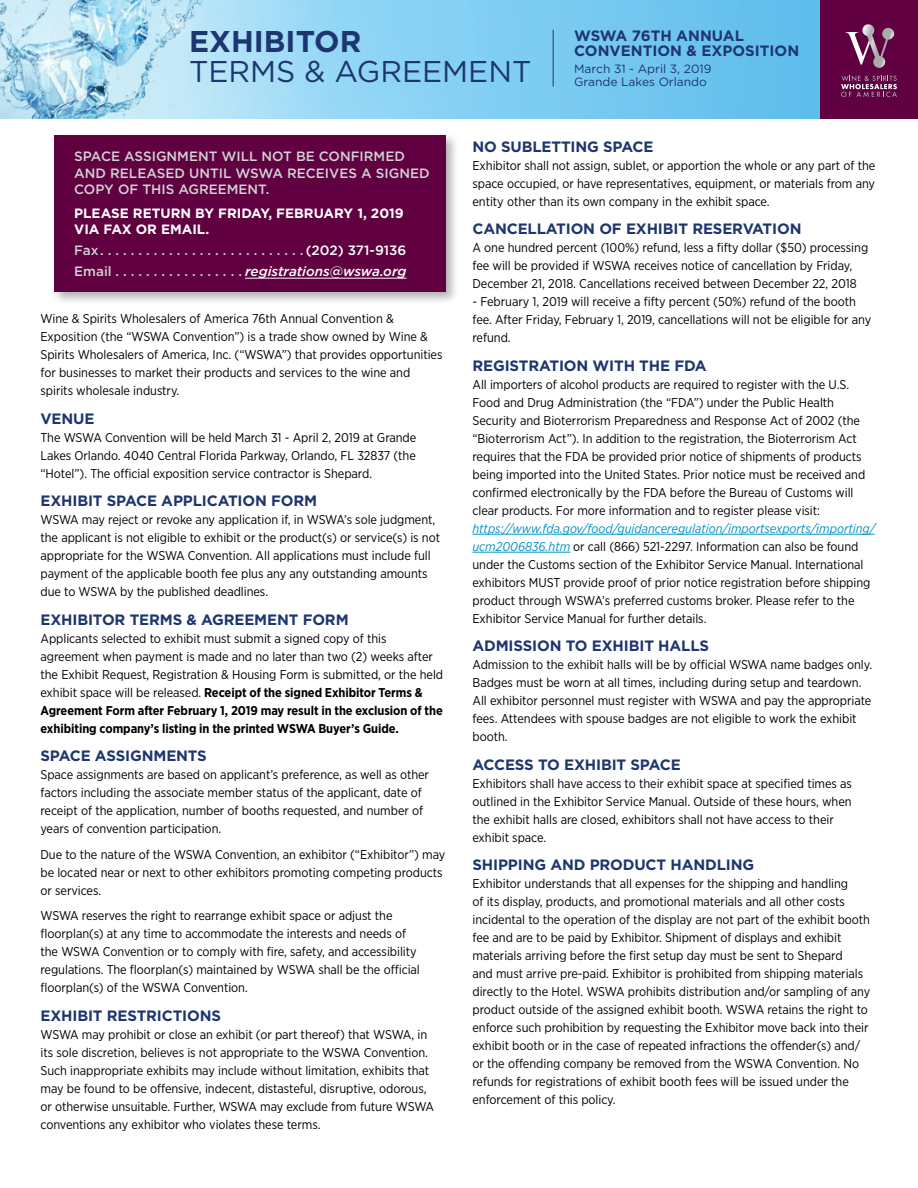
<style>
.page{position:relative;width:918px;height:1188px;background:#fff}
.page>*{position:absolute;margin:0;border:0;box-sizing:border-box;transform-origin:0 0}
.t1{font:30px "Gotham";color:#1e366f}
.t2{font:700 30px "Gotham";color:#1e366f}
.t3{font:700 15px/15px "Gotham";letter-spacing:-.01em;color:#1e366f}
.t4{font:500 13.5px/16.2px "Gotham";color:#d1d3d4}
.t5{font:700 13.5px/16.5px "Gotham";color:#fff}
.t6{font:italic 500 13.5px "Gotham";color:#fff}
.t7{font:500 13.5px "Gotham";color:#fff}
.t8{font:12.75px/18px "Gotham Narrow";letter-spacing:-.005em;color:#000}
.t9{font:12px/13.5px "Gotham";color:#1e366f}
.s1{font-weight:700}
.s2{font-style:italic;color:#0092c8}
</style>
<div class="page">
<img style="left:0;top:0;width:821px;height:118px">
<div style="left:821px;top:0;width:97px;height:118px;background:#600041"></div>
<svg style="left:846px;top:24px;width:48px;height:44px"></svg>
<svg style="left:841px;top:76px;width:56px;height:21px"></svg>
<hr style="left:553px;top:30px;width:1px;height:57px;background:#1e366f">
<hr style="left:472px;top:534px;width:403px;height:1px;background:#0092c8">
<hr style="left:472px;top:552px;width:98px;height:1px;background:#0092c8">
<div style="left:51px;top:132px;width:408px;height:174px;background:#000;opacity:.3"></div>
<div style="left:54px;top:135px;width:392px;height:157px;background:#600041"></div>
<hr style="left:245px;top:278px;width:161px;height:1px;background:#fff">
<h1 class="t2" style="left:189px;top:24px;width:174px">EXHIBITOR</h1>
<h1 class="t1" style="left:189px;top:55px;width:344px">TERMS &amp; AGREEMENT</h1>
<p class="t3" style="left:574px;top:28px;width:227px">WSWA 76TH ANNUAL<br>CONVENTION &amp; EXPOSITION</p>
<p class="t9" style="left:574px;top:61px;width:139px">March 31 - April 3, 2019<br>Grande Lakes Orlando</p>
<p class="t4" style="left:74px;top:148px;width:357px">SPACE ASSIGNMENT WILL NOT BE CONFIRMED<br>AND RELEASED UNTIL WSWA RECEIVES A SIGNED<br>COPY OF THIS AGREEMENT.</p>
<p class="t5" style="left:74px;top:205px;width:331px">PLEASE RETURN BY FRIDAY, FEBRUARY 1, 2019<br>VIA FAX OR EMAIL.</p>
<p class="t4" style="left:74px;top:242px;width:30px">Fax...........................</p>
<p class="t7" style="left:306px;top:243px;width:102px">(202) 371-9136</p>
<p class="t6" style="left:245px;top:264px;width:163px">registrations@wswa.org</p>
<p class="t8" style="left:40px;top:310px;width:404px">Wine &amp; Spirits Wholesalers of America 76th Annual Convention &amp; Exposition (the “WSWA Convention”) is a trade show owned by Wine &amp; Spirits Wholesalers of America, Inc. (“WSWA”) that provides opportunities for businesses to market their products and services to the wine and spirits wholesale industry.</p>
<p class="t3" style="left:40px;top:411px;width:55px">VENUE</p>
<p class="t8" style="left:40px;top:428px;width:377px;text-align:justify">The WSWA Convention will be held March 31 - April 2, 2019 at Grande Lakes Orlando. 4040 Central Florida Parkway, Orlando, FL 32837 (the “Hotel”). The official exposition service contractor is Shepard.</p>
<p class="t3" style="left:40px;top:493px;width:278px">EXHIBIT SPACE APPLICATION FORM</p>
<p class="t8" style="left:40px;top:511px;width:401px">WSWA may reject or revoke any application if, in WSWA’s sole judgment, the applicant is not eligible to exhibit or the product(s) or service(s) is not appropriate for the WSWA Convention. All applications must include full payment of the applicable booth fee plus any any outstanding amounts due to WSWA by the published deadlines.</p>
<p class="t3" style="left:40px;top:612px;width:310px">EXHIBITOR TERMS &amp; AGREEMENT FORM</p>
<p class="t8" style="left:40px;top:629px;width:404px">Applicants selected to exhibit must submit a signed copy of this agreement when payment is made and no later than two (2) weeks after the Exhibit Request, Registration &amp; Housing Form is submitted, or the held exhibit space will be released. <span class="s1">Receipt of the signed Exhibitor Terms &amp; Agreement Form after February 1, 2019 may result in the exclusion of the exhibiting company’s listing in the printed WSWA Buyer’s Guide.</span></p>
<p class="t3" style="left:40px;top:748px;width:168px">SPACE ASSIGNMENTS</p>
<p class="t8" style="left:40px;top:766px;width:390px">Space assignments are based on applicant’s preference, as well as other factors including the associate member status of the applicant, date of receipt of the application, number of booths requested, and number of years of convention participation.</p>
<p class="t8" style="left:40px;top:845px;width:407px">Due to the nature of the WSWA Convention, an exhibitor (“Exhibitor”) may be located near or next to other exhibitors promoting competing products or services.</p>
<p class="t8" style="left:40px;top:907px;width:381px">WSWA reserves the right to rearrange exhibit space or adjust the floorplan(s) at any time to accommodate the interests and needs of the WSWA Convention or to comply with fire, safety, and accessibility regulations. The floorplan(s) maintained by WSWA shall be the official floorplan(s) of the WSWA Convention.</p>
<p class="t3" style="left:40px;top:1008px;width:182px">EXHIBIT RESTRICTIONS</p>
<p class="t8" style="left:40px;top:1025px;width:395px">WSWA may prohibit or close an exhibit (or part thereof) that WSWA, in its sole discretion, believes is not appropriate to the WSWA Convention.<br>Such inappropriate exhibits may include without limitation, exhibits that may be found to be offensive, indecent, distasteful, disruptive, odorous, or otherwise unsuitable. Further, WSWA may exclude from future WSWA conventions any exhibitor who violates these terms.</p>
<p class="t3" style="left:472px;top:139px;width:182px">NO SUBLETTING SPACE</p>
<p class="t8" style="left:472px;top:156px;width:404px;text-align:justify">Exhibitor shall not assign, sublet, or apportion the whole or any part of the space occupied, or have representatives, equipment, or materials from any entity other than its own company in the exhibit space.</p>
<p class="t3" style="left:472px;top:221px;width:331px">CANCELLATION OF EXHIBIT RESERVATION</p>
<p class="t8" style="left:472px;top:239px;width:397px">A one hundred percent (100%) refund, less a fifty dollar ($50) processing fee will be provided if WSWA receives notice of cancellation by Friday,<br>December 21, 2018. Cancellations received between December 22, 2018</p>
<p class="t8" style="left:472px;top:293px;width:400px">- February 1, 2019 will receive a fifty percent (50%) refund of the booth fee. After Friday, February 1, 2019, cancellations will not be eligible for any refund.</p>
<p class="t3" style="left:472px;top:358px;width:236px">REGISTRATION WITH THE FDA</p>
<p class="t8" style="left:472px;top:375px;width:394px">All importers of alcohol products are required to register with the U.S.<br>Food and Drug Administration (the “FDA”) under the Public Health Security and Bioterrorism Preparedness and Response Act of 2002 (the “Bioterrorism Act”). In addition to the registration, the Bioterrorism Act requires that the FDA be provided prior notice of shipments of products being imported into the United States. Prior notice must be received and confirmed electronically by the FDA before the Bureau of Customs will clear products. For more information and to register please visit:</p>
<p class="t8" style="left:472px;top:519px;width:404px"><span class="s2">https://www.fda.gov/food/guidanceregulation/importsexports/importing/ ucm2006836.htm</span> or call (866) 521-2297. Information can also be found under the Customs section of the Exhibitor Service Manual. International exhibitors MUST provide proof of prior notice registration before shipping product through WSWA’s preferred customs broker. Please refer to the Exhibitor Service Manual for further details.</p>
<p class="t3" style="left:472px;top:638px;width:238px">ADMISSION TO EXHIBIT HALLS</p>
<p class="t8" style="left:472px;top:656px;width:401px">Admission to the exhibit halls will be by official WSWA name badges only.<br>Badges must be worn at all times, including during setup and teardown.<br>All exhibitor personnel must register with WSWA and pay the appropriate fees. Attendees with spouse badges are not eligible to work the exhibit booth.</p>
<p class="t3" style="left:472px;top:757px;width:210px">ACCESS TO EXHIBIT SPACE</p>
<p class="t8" style="left:472px;top:774px;width:381px">Exhibitors shall have access to their exhibit space at specified times as outlined in the Exhibitor Service Manual. Outside of these hours, when the exhibit halls are closed, exhibitors shall not have access to their exhibit space.</p>
<p class="t3" style="left:472px;top:857px;width:283px">SHIPPING AND PRODUCT HANDLING</p>
<p class="t8" style="left:472px;top:875px;width:399px">Exhibitor understands that all expenses for the shipping and handling<br>of its display, products, and promotional materials and all other costs incidental to the operation of the display are not part of the exhibit booth fee and are to be paid by Exhibitor. Shipment of displays and exhibit materials arriving before the first setup day must be sent to Shepard<br>and must arrive pre-paid. Exhibitor is prohibited from shipping materials directly to the Hotel. WSWA prohibits distribution and/or sampling of any product outside of the assigned exhibit booth. WSWA retains the right to enforce such prohibition by requesting the Exhibitor move back into their exhibit booth or in the case of repeated infractions the offender(s) and/ or the offending company be removed from the WSWA Convention. No refunds for registrations of exhibit booth fees will be issued under the enforcement of this policy.</p>
</div>
